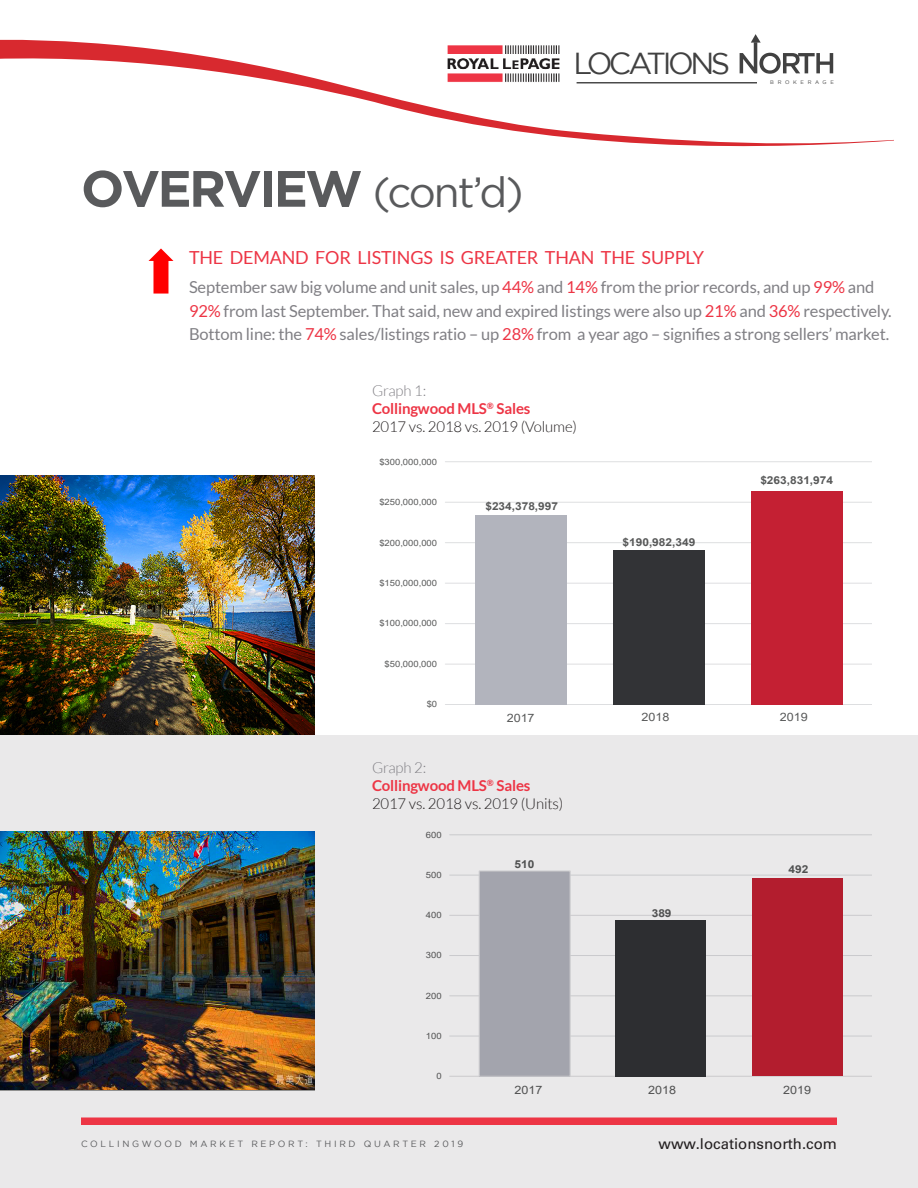
<style>
.page{position:relative;width:918px;height:1188px;background:#fff}
.page>*{position:absolute;margin:0;border:0;box-sizing:border-box;transform-origin:0 0}
.t1{font:700 51px "Gotham";letter-spacing:-.05em;color:#595a5c}
.t2{font:30.3px "Gotham";letter-spacing:-.115em;color:#414141}
.t3{font:18px "Lato";letter-spacing:-.01em;color:#ed3545}
.t4{font:16.5px/23.4px "Lato";letter-spacing:-.01em;color:#807f84}
.t5{font:700 15px/18px "Lato";letter-spacing:-.01em;color:#ed3545}
.t6{font:300 15px "Lato";letter-spacing:-.01em;color:#231f20}
.t7{font:15px "Univers LT Std";color:#231f20}
.t8{font:11.55px "Arial";color:#585959;scale:1.09 1}
.t9{font:700 10.95px "Arial";color:#585959;scale:1.09 1}
.t10{font:9px "Gotham";letter-spacing:.3em;color:#595a5c}
.t11{font:8.7px "Arial";letter-spacing:.005em;color:#585959;scale:1.09 1}
.t12{font:5.25px "Gotham";letter-spacing:.7em;color:#414141}
.s1{font-weight:400;font-size:42px}
.s2{color:#ed3545}
.s3{font-weight:300;color:#807f84}
</style>
<div class="page">
<div style="left:0;top:735px;width:918px;height:453px;background:#eae9ea"></div>
<svg style="left:148px;top:248px;width:25px;height:46px"></svg>
<div style="left:81px;top:1118px;width:756px;height:7px;background:#ed3545"></div>
<img style="left:0;top:831px;width:315px;height:259px">
<img style="left:0;top:476px;width:315px;height:259px">
<hr style="left:450px;top:1076px;width:422px;height:1px;background:#dcdddf">
<hr style="left:450px;top:1036px;width:422px;height:1px;background:#dcdddf">
<hr style="left:450px;top:996px;width:422px;height:1px;background:#dcdddf">
<hr style="left:450px;top:955px;width:422px;height:1px;background:#dcdddf">
<hr style="left:450px;top:915px;width:422px;height:1px;background:#dcdddf">
<hr style="left:450px;top:875px;width:422px;height:1px;background:#dcdddf">
<hr style="left:450px;top:835px;width:422px;height:1px;background:#dcdddf">
<div style="left:479px;top:871px;width:91px;height:205px;background:#a3a4ad"></div>
<div style="left:479px;top:870px;width:92px;height:207px;border:1px solid #dcdddf"></div>
<div style="left:616px;top:920px;width:90px;height:156px;background:#323336"></div>
<div style="left:752px;top:878px;width:91px;height:198px;background:#b31d2e"></div>
<hr style="left:445px;top:704px;width:427px;height:1px;background:#dcdddf">
<hr style="left:445px;top:664px;width:427px;height:1px;background:#dcdddf">
<hr style="left:445px;top:623px;width:427px;height:1px;background:#dcdddf">
<hr style="left:445px;top:583px;width:427px;height:1px;background:#dcdddf">
<hr style="left:445px;top:542px;width:427px;height:1px;background:#dcdddf">
<hr style="left:445px;top:502px;width:427px;height:1px;background:#dcdddf">
<hr style="left:445px;top:461px;width:427px;height:1px;background:#dcdddf">
<div style="left:475px;top:515px;width:92px;height:190px;background:#b2b4bd"></div>
<div style="left:613px;top:550px;width:92px;height:155px;background:#323336"></div>
<div style="left:751px;top:491px;width:92px;height:214px;background:#c42033"></div>
<svg style="left:0;top:37px;width:894px;height:110px"></svg>
<p class="t1" style="left:81px;top:159px;width:444px">OVERVIEW <span class="s1">(cont’d)</span></p>
<h2 class="t2" style="left:573px;top:46px;width:158px">LOCATIONS</h2>
<p class="t12" style="left:770px;top:80px;width:65px">BROKERAGE</p>
<p class="t3" style="left:189px;top:247px;width:517px">THE DEMAND FOR LISTINGS IS GREATER THAN THE SUPPLY</p>
<p class="t4" style="left:189px;top:275px;width:704px">September saw big volume and unit sales, up <span class="s2">44%</span> and <span class="s2">14%</span> from the prior records, and up <span class="s2">99%</span> and<br><span class="s2">92%</span> from last September. That said, new and expired listings were also up <span class="s2">21%</span> and <span class="s2">36%</span> respectively.<br>Bottom line: the <span class="s2">74%</span> sales/listings ratio – up <span class="s2">28%</span> from a year ago – signifies a strong sellers’ market.</p>
<p class="t5" style="left:372px;top:381px;width:160px"><span class="s3">Graph 1:<br></span>Collingwood MLS<sup>®</sup> Sales</p>
<p class="t6" style="left:372px;top:419px;width:206px">2017 vs. 2018 vs. 2019 (Volume)</p>
<p class="t11" style="left:379px;top:456px;width:54px">$300,000,000</p>
<p class="t11" style="left:379px;top:496px;width:54px">$250,000,000</p>
<p class="t11" style="left:379px;top:536px;width:54px">$200,000,000</p>
<p class="t11" style="left:379px;top:577px;width:54px">$150,000,000</p>
<p class="t11" style="left:379px;top:617px;width:54px">$100,000,000</p>
<p class="t11" style="left:385px;top:658px;width:50px">$50,000,000</p>
<p class="t11" style="left:427px;top:698px;width:11px">$0</p>
<p class="t9" style="left:485px;top:499px;width:68px">$234,378,997</p>
<p class="t9" style="left:623px;top:534px;width:68px">$190,982,349</p>
<p class="t9" style="left:760px;top:472px;width:68px">$263,831,974</p>
<p class="t8" style="left:507px;top:710px;width:27px">2017</p>
<p class="t8" style="left:642px;top:709px;width:27px">2018</p>
<p class="t8" style="left:780px;top:709px;width:27px">2019</p>
<p class="t5" style="left:372px;top:758px;width:160px"><span class="s3">Graph 2:<br></span>Collingwood MLS<sup>®</sup> Sales</p>
<p class="t6" style="left:372px;top:795px;width:193px">2017 vs. 2018 vs. 2019 (Units)</p>
<p class="t11" style="left:426px;top:829px;width:16px">600</p>
<p class="t11" style="left:426px;top:869px;width:16px">500</p>
<p class="t11" style="left:426px;top:909px;width:16px">400</p>
<p class="t11" style="left:426px;top:949px;width:16px">300</p>
<p class="t11" style="left:426px;top:990px;width:16px">200</p>
<p class="t11" style="left:426px;top:1030px;width:16px">100</p>
<p class="t11" style="left:436px;top:1070px;width:6px">0</p>
<p class="t10" style="left:81px;top:1139px;width:384px">COLLINGWOOD MARKET REPORT: THIRD QUARTER 2019</p>
<p class="t9" style="left:515px;top:857px;width:20px">510</p>
<p class="t9" style="left:652px;top:905px;width:20px">389</p>
<p class="t9" style="left:788px;top:861px;width:20px">492</p>
<p class="t8" style="left:514px;top:1082px;width:27px">2017</p>
<p class="t8" style="left:648px;top:1082px;width:27px">2018</p>
<p class="t8" style="left:783px;top:1082px;width:27px">2019</p>
<p class="t7" style="left:659px;top:1134px;width:180px">www.locationsnorth.com</p>
</div>
